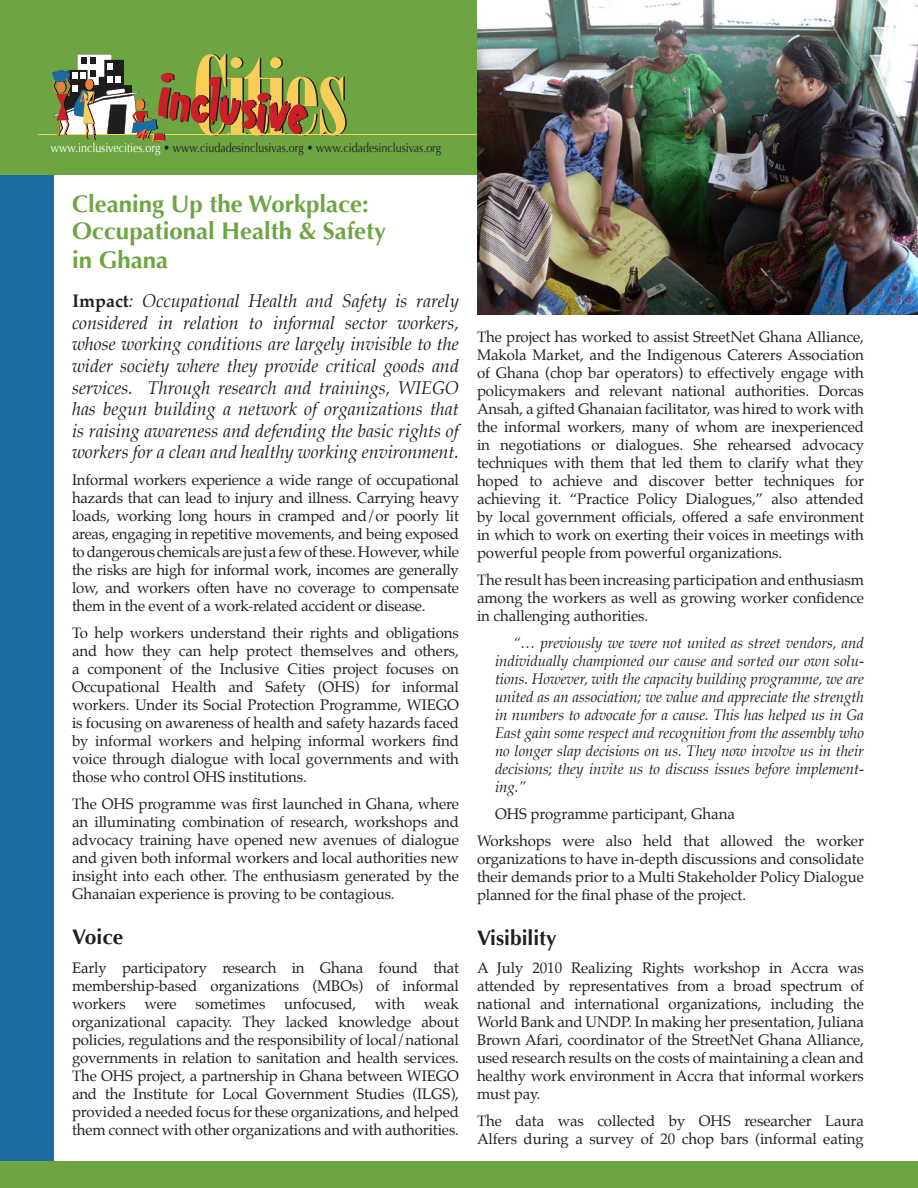
<style>
.page{position:relative;width:918px;height:1188px;background:#fff}
.page>*{position:absolute;margin:0;border:0;box-sizing:border-box;transform-origin:0 0}
.t1{font:700 24px/27.9px "Optima";color:#6da542}
.t2{font:700 21px "Optima";color:#231f20}
.t3{font:italic 18px/21.6px "Palatino";color:#231f20;text-align:justify}
.t4{font:15px/18px "Palatino";letter-spacing:-.005em;color:#231f20;text-align:justify}
.t5{font:italic 15px/18px "Palatino";letter-spacing:-.005em;color:#231f20;text-align:justify}
.t6{font:12.6px "Optima";color:#231f20;scale:.85 1}
.s1{color:#fff}
.s2{font-weight:700;font-style:normal}
</style>
<div class="page">
<div style="left:0;top:0;width:54px;height:1188px;background:#1c6ca4"></div>
<div style="left:0;top:0;width:918px;height:174px;background:#6da542"></div>
<hr style="left:39px;top:135px;width:442px;height:1px;background:#f7cf59">
<svg style="left:52px;top:54px;width:295px;height:88px"></svg>
<div style="left:0;top:1161px;width:918px;height:27px;background:#6da542"></div>
<img style="left:477px;top:0;width:441px;height:315px">
<p class="t6" style="left:51px;top:140px;width:461px"><span class="s1">www.inclusivecities.org</span> • www.ciudadesinclusivas.org • www.cidadesinclusivas.org</p>
<h1 class="t1" style="left:72px;top:192px;width:316px">Cleaning Up the Workplace:<br>Occupational Health &amp; Safety in Ghana</h1>
<p class="t3" style="left:72px;top:292px;width:389px"><span class="s2">Impact</span>: Occupational Health and Safety is rarely considered in relation to informal sector workers, whose working conditions are largely invisible to the wider society where they provide critical goods and services. Through research and trainings, WIEGO has begun building a network of organizations that is raising awareness and defending the basic rights of workers for a clean and healthy working environment.</p>
<p class="t4" style="left:72px;top:471px;width:389px">Informal workers experience a wide range of occupational hazards that can lead to injury and illness. Carrying heavy loads, working long hours in cramped and/or poorly lit areas, engaging in repetitive movements, and being exposed to dangerous chemicals are just a few of these. However, while the risks are high for informal work, incomes are generally low, and workers often have no coverage to compensate them in the event of a work-related accident or disease.</p>
<p class="t4" style="left:72px;top:626px;width:389px">To help workers understand their rights and obligations and how they can help protect themselves and others, a component of the Inclusive Cities project focuses on Occupational Health and Safety (OHS) for informal workers. Under its Social Protection Programme, WIEGO is focusing on awareness of health and safety hazards faced by informal workers and helping informal workers find voice through dialogue with local governments and with those who control OHS institutions.</p>
<p class="t4" style="left:72px;top:795px;width:389px">The OHS programme was first launched in Ghana, where an illuminating combination of research, workshops and advocacy training have opened new avenues of dialogue and given both informal workers and local authorities new insight into each other. The enthusiasm generated by the Ghanaian experience is proving to be contagious.</p>
<h2 class="t2" style="left:72px;top:928px;width:53px">Voice</h2>
<p class="t4" style="left:72px;top:958px;width:389px">Early participatory research in Ghana found that membership-based organizations (MBOs) of informal workers were sometimes unfocused, with weak organizational capacity. They lacked knowledge about policies, regulations and the responsibility of local/national governments in relation to sanitation and health services.<br>The OHS project, a partnership in Ghana between WIEGO and the Institute for Local Government Studies (ILGS), provided a needed focus for these organizations, and helped them connect with other organizations and with authorities.</p>
<p class="t4" style="left:477px;top:329px;width:389px">The project has worked to assist StreetNet Ghana Alliance, Makola Market, and the Indigenous Caterers Association of Ghana (chop bar operators) to effectively engage with policymakers and relevant national authorities. Dorcas Ansah, a gifted Ghanaian facilitator, was hired to work with the informal workers, many of whom are inexperienced in negotiations or dialogues. She rehearsed advocacy techniques with them that led them to clarify what they hoped to achieve and discover better techniques for achieving it. “Practice Policy Dialogues,” also attended by local government officials, offered a safe environment in which to work on exerting their voices in meetings with powerful people from powerful organizations.</p>
<p class="t4" style="left:477px;top:571px;width:388px">The result has been increasing participation and enthusiasm among the workers as well as growing worker confidence in challenging authorities.</p>
<p class="t5" style="left:495px;top:636px;width:371px;text-indent:18px">“… previously we were not united as street vendors, and individually championed our cause and sorted our own solu&shy;tions. However, with the capacity building programme, we are united as an association; we value and appreciate the strength in numbers to advocate for a cause. This has helped us in Ga East gain some respect and recognition from the assembly who no longer slap decisions on us. They now involve us in their decisions; they invite us to discuss issues before implement&shy;ing.”</p>
<p class="t4" style="left:477px;top:800px;width:388px;line-height:27px;text-indent:18px">OHS programme participant, Ghana<br>Workshops were also held that allowed the worker</p>
<p class="t4" style="left:477px;top:850px;width:388px">organizations to have in-depth discussions and consolidate their demands prior to a Multi Stakeholder Policy Dialogue planned for the final phase of the project.</p>
<h2 class="t2" style="left:477px;top:929px;width:81px">Visibility</h2>
<p class="t4" style="left:477px;top:959px;width:389px">A July 2010 Realizing Rights workshop in Accra was attended by representatives from a broad spectrum of national and international organizations, including the World Bank and UNDP. In making her presentation, Juliana Brown Afari, coordinator of the StreetNet Ghana Alliance, used research results on the costs of maintaining a clean and healthy work environment in Accra that informal workers must pay.</p>
<p class="t4" style="left:477px;top:1112px;width:389px">The data was collected by OHS researcher Laura<br>Alfers during a survey of 20 chop bars (informal eating</p>
</div>
